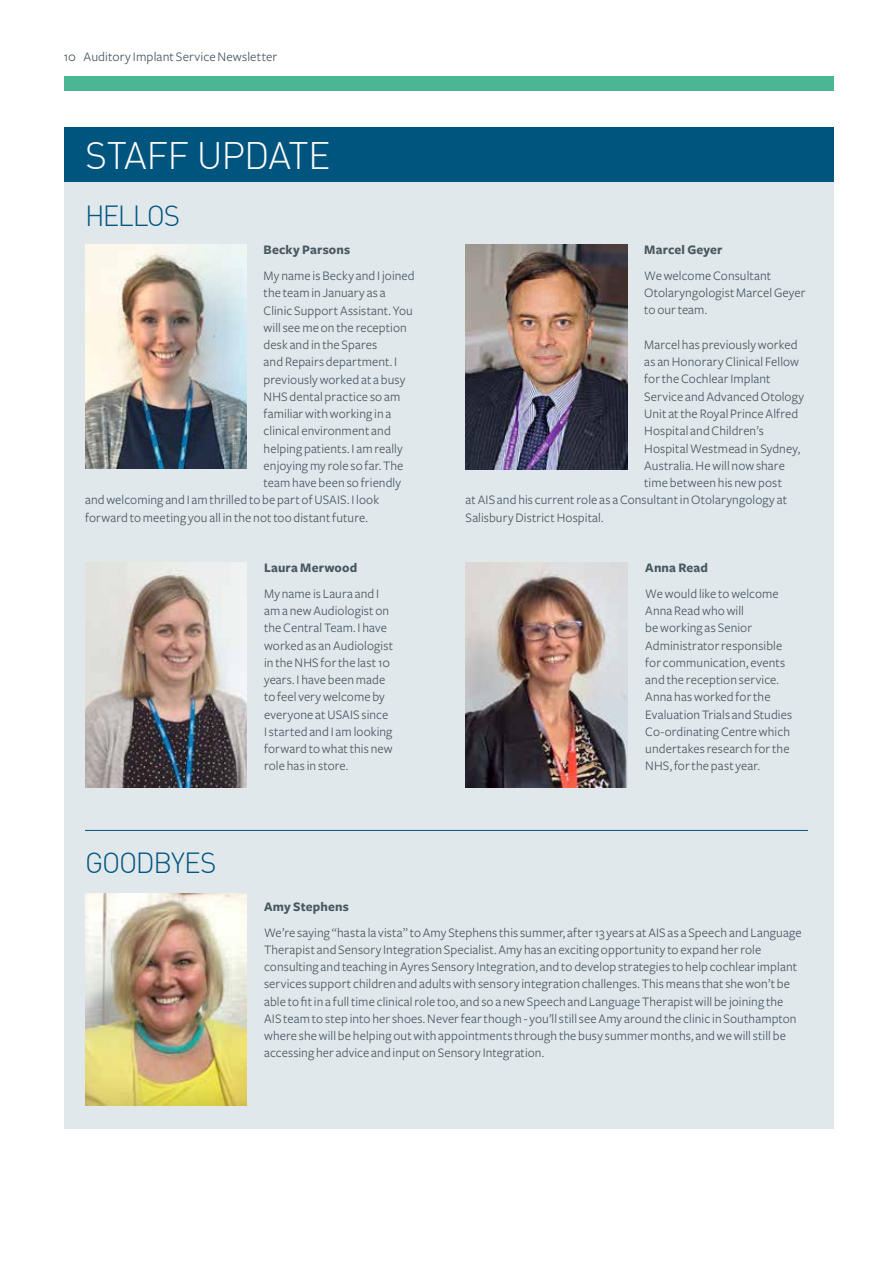
<style>
.page{position:relative;width:893px;height:1263px;background:#fff}
.page>*{position:absolute;margin:0;border:0;box-sizing:border-box;transform-origin:0 0}
.t1{font:300 37.5px "DINOT";letter-spacing:-.02em;color:#fff}
.t2{font:300 28.5px "DINOT";letter-spacing:-.045em;color:#00557f}
.t3{font:13.5px/17.2px "Freight Sans";letter-spacing:.01em;color:#495961}
.t4{font:700 13.5px "Freight Sans";letter-spacing:.015em;color:#495961}
</style>
<div class="page">
<div style="left:64px;top:77px;width:769px;height:14px;background:#4bb694"></div>
<div style="left:64px;top:128px;width:769px;height:1001px;background:#e1e8ec"></div>
<div style="left:64px;top:128px;width:769px;height:54px;background:#00557f"></div>
<img style="left:85px;top:562px;width:162px;height:226px">
<img style="left:466px;top:244px;width:161px;height:226px">
<img style="left:466px;top:562px;width:161px;height:226px">
<img style="left:85px;top:893px;width:161px;height:213px">
<hr style="left:85px;top:830px;width:723px;height:1px;background:#00557f">
<img style="left:85px;top:244px;width:162px;height:224px">
<p class="t3" style="left:64px;top:48px;width:215px">10 Auditory Implant Service Newsletter</p>
<h1 class="t1" style="left:85px;top:127px;width:247px">STAFF UPDATE</h1>
<h2 class="t2" style="left:85px;top:194px;width:97px">HELLOS</h2>
<p class="t4" style="left:264px;top:243px;width:88px">Becky Parsons</p>
<p class="t3" style="left:264px;top:267px;width:153px">My name is Becky and I joined</p>
<p class="t3" style="left:264px;top:284px;width:124px">the team in January as a</p>
<p class="t3" style="left:264px;top:302px;width:151px">Clinic Support Assistant. You</p>
<p class="t3" style="left:264px;top:319px;width:145px">will see me on the reception</p>
<p class="t3" style="left:264px;top:336px;width:115px">desk and in the Spares</p>
<p class="t3" style="left:264px;top:353px;width:135px">and Repairs department. I</p>
<p class="t3" style="left:264px;top:371px;width:143px">previously worked at a busy</p>
<p class="t3" style="left:264px;top:388px;width:138px">NHS dental practice so am</p>
<p class="t3" style="left:264px;top:405px;width:129px">familiar with working in a</p>
<p class="t3" style="left:264px;top:423px;width:129px">clinical environment and</p>
<p class="t3" style="left:264px;top:440px;width:141px">helping patients. I am really</p>
<p class="t3" style="left:264px;top:457px;width:141px">enjoying my role so far. The</p>
<p class="t3" style="left:264px;top:474px;width:139px">team have been so friendly</p>
<p class="t3" style="left:85px;top:492px;width:296px">and welcoming and I am thrilled to be part of USAIS. I look</p>
<p class="t3" style="left:85px;top:509px;width:284px">forward to meeting you all in the not too distant future.</p>
<h2 class="t2" style="left:85px;top:841px;width:133px">GOODBYES</h2>
<p class="t4" style="left:264px;top:560px;width:95px">Laura Merwood</p>
<p class="t3" style="left:264px;top:585px;width:131px">My name is Laura and I am a new Audiologist on the Central Team. I have worked as an Audiologist in the NHS for the last 10 years. I have been made to feel very welcome by everyone at USAIS since<br>I started and I am looking forward to what this new role has in store.</p>
<p class="t4" style="left:644px;top:243px;width:80px">Marcel Geyer</p>
<p class="t3" style="left:644px;top:267px;width:163px">We welcome Consultant<br>Otolaryngologist Marcel Geyer to our team.</p>
<p class="t3" style="left:644px;top:336px;width:155px">Marcel has previously worked</p>
<p class="t3" style="left:644px;top:353px;width:156px">as an Honorary Clinical Fellow</p>
<p class="t3" style="left:644px;top:371px;width:128px">for the Cochlear Implant</p>
<p class="t3" style="left:644px;top:388px;width:161px">Service and Advanced Otology</p>
<p class="t3" style="left:644px;top:405px;width:155px">Unit at the Royal Prince Alfred</p>
<p class="t3" style="left:644px;top:422px;width:121px">Hospital and Children’s</p>
<p class="t3" style="left:644px;top:440px;width:157px">Hospital Westmead in Sydney,</p>
<p class="t3" style="left:644px;top:457px;width:142px">Australia. He will now share</p>
<p class="t3" style="left:644px;top:474px;width:139px">time between his new post</p>
<p class="t3" style="left:466px;top:491px;width:323px">at AIS and his current role as a Consultant in Otolaryngology at</p>
<p class="t3" style="left:466px;top:509px;width:139px">Salisbury District Hospital.</p>
<p class="t4" style="left:645px;top:560px;width:64px">Anna Read</p>
<p class="t3" style="left:645px;top:585px;width:148px">We would like to welcome<br>Anna Read who will<br>be working as Senior<br>Administrator responsible for communication, events and the reception service.<br>Anna has worked for the<br>Evaluation Trials and Studies<br>Co-ordinating Centre which undertakes research for the<br>NHS, for the past year.</p>
<p class="t4" style="left:264px;top:899px;width:86px">Amy Stephens</p>
<p class="t3" style="left:264px;top:924px;width:539px">We’re saying “hasta la vista” to Amy Stephens this summer, after 13 years at AIS as a Speech and Language Therapist and Sensory Integration Specialist. Amy has an exciting opportunity to expand her role consulting and teaching in Ayres Sensory Integration, and to develop strategies to help cochlear implant services support children and adults with sensory integration challenges. This means that she won’t be able to fit in a full time clinical role too, and so a new Speech and Language Therapist will be joining the AIS team to step into her shoes. Never fear though - you’ll still see Amy around the clinic in Southampton where she will be helping out with appointments through the busy summer months, and we will still be accessing her advice and input on Sensory Integration.</p>
</div>
